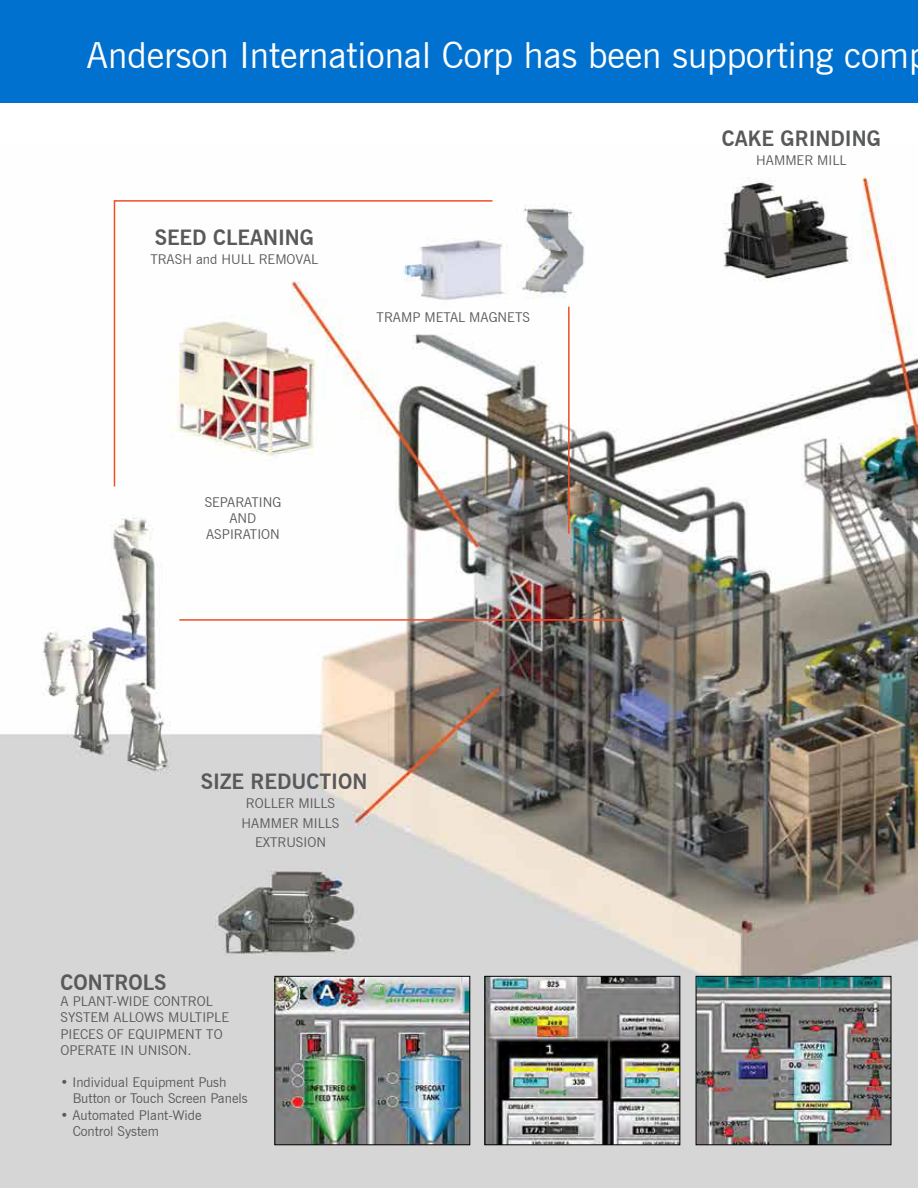
<style>
.page{position:relative;width:918px;height:1188px;background:#fff}
.page>*{position:absolute;margin:0;border:0;box-sizing:border-box;transform-origin:0 0}
.t1{font:36px "News Gothic BT";color:#fff}
.t2{font:700 21px "News Gothic BT";color:#58595b}
.t3{font:13.5px/16.2px "News Gothic BT";color:#58595b}
</style>
<div class="page">
<img style="left:0;top:177px;width:918px;height:1011px">
<svg style="left:113px;top:199px;width:381px;height:289px"></svg>
<hr style="left:179px;top:619px;width:445px;height:2px;background:#f04e23">
<hr style="left:568px;top:307px;width:2px;height:227px;background:#f04e23">
<div style="left:0;top:0;width:918px;height:103px;background:#0071ce"></div>
<img style="left:277px;top:978px;width:191px;height:165px">
<div style="left:275px;top:976px;width:195px;height:169px;border:1px solid #000"></div>
<img style="left:487px;top:978px;width:191px;height:165px">
<div style="left:485px;top:976px;width:195px;height:169px;border:1px solid #000"></div>
<img style="left:698px;top:978px;width:191px;height:165px">
<div style="left:696px;top:976px;width:195px;height:169px;border:1px solid #000"></div>
<h1 class="t1" style="left:86px;top:33px;width:824px">Anderson International Corp has been supporting com</h1>
<h2 class="t2" style="left:155px;top:225px;width:161px">SEED CLEANING</h2>
<p class="t3" style="left:150px;top:251px;width:169px">TRASH and HULL REMOVAL</p>
<p class="t3" style="left:377px;top:309px;width:155px">TRAMP METAL MAGNETS</p>
<p class="t3" style="left:205px;top:494px;width:78px;text-align:center">SEPARATING<br>AND<br>ASPIRATION</p>
<h2 class="t2" style="left:201px;top:769px;width:168px">SIZE REDUCTION</h2>
<p class="t3" style="left:242px;top:794px;width:99px;line-height:19.2px;text-align:center">ROLLER MILLS<br>HAMMER MILLS<br>EXTRUSION</p>
<h2 class="t2" style="left:60px;top:970px;width:107px">CONTROLS</h2>
<p class="t3" style="left:60px;top:993px;width:170px">A PLANT-WIDE CONTROL<br>SYSTEM ALLOWS MULTIPLE<br>PIECES OF EQUIPMENT TO<br>OPERATE IN UNISON.</p>
<p class="t3" style="left:73px;top:1074px;width:177px;text-indent:-12px">• Individual Equipment Push<br>Button or Touch Screen Panels</p>
<p class="t3" style="left:73px;top:1107px;width:131px;text-indent:-12px">• Automated Plant-Wide<br>Control System</p>
<h2 class="t2" style="left:722px;top:125px;width:161px">CAKE GRINDING</h2>
<p class="t3" style="left:756px;top:152px;width:92px">HAMMER MILL</p>
</div>
